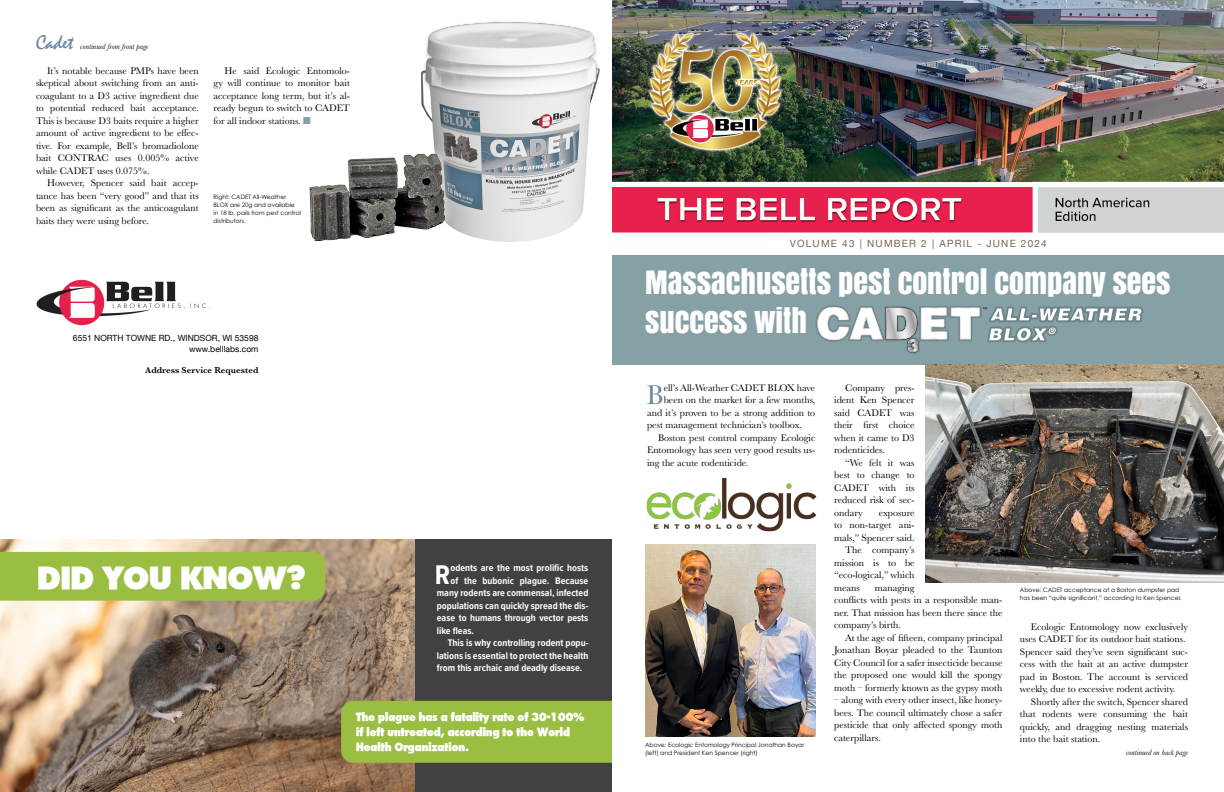
<style>
.page{position:relative;width:1224px;height:792px;background:#fff}
.page>*{position:absolute;margin:0;border:0;box-sizing:border-box;transform-origin:0 0}
.t1{font:800 32px "Intrepid";color:#fff}
.t2{font:30px/39px "Anton";color:#fff}
.t3{font:28px "Baskerville";color:#6a86a5}
.t4{font:700 28px "Proxima Nova Cond";color:#fff}
.t5{font:21px "Mistral";color:#6a86a5}
.t6{font:800 12px/15px "Intrepid";letter-spacing:.005em;color:#fff;scale:.9 1}
.t7{font:10px/12.5px "Baskerville";color:#000;text-align:justify}
.t8{font:700 10px "Proxima Nova Cond";color:#fff}
.t9{font:10px "Helvetica Neue";letter-spacing:.12em;color:#756653}
.t10{font:600 9px "Baskerville";color:#000}
.t11{font:8.5px/11px "Helvetica Neue";color:#000;text-align:right}
.t12{font:italic 8px "Baskerville";color:#000}
.t13{font:6px/8px "Century Gothic";color:#000}
.s1{color:#86a1a6}
</style>
<div class="page">
<div style="left:613px;top:255px;width:611px;height:109px;background:#86a1a6"></div>
<img style="left:613px;top:0;width:611px;height:233px">
<img style="left:36px;top:279px;width:175px;height:47px">
<img style="left:646px;top:477px;width:170px;height:55px">
<svg style="left:815px;top:305px;width:328px;height:49px"></svg>
<img style="left:645px;top:545px;width:170px;height:192px">
<img style="left:925px;top:365px;width:299px;height:217px">
<img style="left:421px;top:22px;width:179px;height:220px">
<svg style="left:421px;top:143px;width:34px;height:99px"></svg>
<img style="left:309px;top:146px;width:139px;height:96px">
<div style="left:0;top:539px;width:612px;height:253px;background:#414042"></div>
<img style="left:0;top:539px;width:415px;height:253px">
<div style="left:0;top:552px;width:325px;height:49px;background:#9abe42"></div>
<div style="left:341px;top:701px;width:283px;height:62px;background:#9abe42;border-radius:12px"></div>
<div style="left:612px;top:683px;width:23px;height:109px;background:#fff"></div>
<h3 class="t5" style="left:36px;top:31px;width:39px">Cadet</h3>
<p class="t7" style="left:36px;top:64px;width:164px;text-indent:11px">It’s notable because PMPs have been skeptical about switching from an anti&shy;coagulant to a D3 active ingredient due to potential reduced bait acceptance.<br>This is because D3 baits require a higher amount of active ingredient to be effec&shy;tive. For example, Bell’s bromadiolone bait CONTRAC uses 0.005% active while CADET uses 0.075%.</p>
<p class="t7" style="left:36px;top:177px;width:164px;text-indent:11px">However, Spencer said bait accep&shy;tance has been “very good” and that its been as significant as the anticoagulant baits they were using before.</p>
<p class="t12" style="left:80px;top:41px;width:70px">continued from front page</p>
<p class="t7" style="left:214px;top:64px;width:138px;text-indent:11px">He said Ecologic Entomolo&shy;gy will continue to monitor bait acceptance long term, but it’s al&shy;ready begun to switch to CADET for all indoor stations. <span class="s1">■</span></p>
<p class="t13" style="left:214px;top:193px;width:89px">Right: CADET All-Weather<br>BLOX are 20g and available in 18 lb. pails from pest control distributors.</p>
<p class="t11" style="left:73px;top:333px;width:187px">6551 NORTH TOWNE RD., WINDSOR, WI 53598 www.belllabs.com</p>
<p class="t10" style="left:145px;top:364px;width:115px">Address Service Requested</p>
<h1 class="t1" style="left:38px;top:559px;width:269px">DID YOU KNOW?</h1>
<p class="t8" style="left:450px;top:561px;width:139px">odents are the most prolific hosts</p>
<p class="t8" style="left:450px;top:573px;width:139px">of the bubonic plague. Because</p>
<p class="t8" style="left:437px;top:586px;width:153px">many rodents are commensal, infected</p>
<p class="t8" style="left:437px;top:598px;width:153px">populations can quickly spread the dis-</p>
<p class="t8" style="left:437px;top:611px;width:153px">ease to humans through vector pests</p>
<p class="t8" style="left:437px;top:623px;width:39px">like fleas.</p>
<p class="t8" style="left:448px;top:636px;width:142px">This is why controlling rodent popu-</p>
<p class="t8" style="left:437px;top:648px;width:153px">lations is essential to protect the health</p>
<p class="t8" style="left:437px;top:661px;width:147px">from this archaic and deadly disease.</p>
<h3 class="t4" style="left:435px;top:554px;width:17px">R</h3>
<p class="t6" style="left:356px;top:709px;width:255px">The plague has a fatality rate of 30-100% if left untreated, according to the World<br>Health Organization.</p>
<p class="t9" style="left:790px;top:236px;width:259px">VOLUME 43 | NUMBER 2 | APRIL - JUNE 2024</p>
<h2 class="t2" style="left:645px;top:261px;width:527px">MASSACHUSETTS PEST CONTROL COMPANY SEES<br>SUCCESS WITH</h2>
<p class="t7" style="left:664px;top:382px;width:153px">ell’s All-Weather CADET BLOX have</p>
<p class="t7" style="left:664px;top:394px;width:153px">been on the market for a few months,</p>
<p class="t7" style="left:647px;top:407px;width:170px">and it’s proven to be a strong addition to</p>
<p class="t7" style="left:647px;top:419px;width:156px">pest management technician’s toolbox.</p>
<p class="t7" style="left:658px;top:432px;width:159px">Boston pest control company Ecologic</p>
<p class="t7" style="left:647px;top:444px;width:170px">Entomology has seen very good results us-</p>
<p class="t7" style="left:647px;top:457px;width:103px">ing the acute rodenticide.</p>
<h3 class="t3" style="left:647px;top:377px;width:19px">B</h3>
<p class="t13" style="left:645px;top:741px;width:160px">Above: Ecologic Entomology Principal Jonathan Boyar (left) and President Ken Spencer (right)</p>
<p class="t7" style="left:834px;top:382px;width:82px;text-indent:11px">Company pres&shy;ident Ken Spencer said CADET was their first choice when it came to D3 rodenticides.</p>
<p class="t7" style="left:834px;top:457px;width:82px;text-indent:11px">“We felt it was best to change to CADET with its reduced risk of sec&shy;ondary</p>
<p class="t7" style="left:879px;top:507px;width:37px">exposure</p>
<p class="t7" style="left:834px;top:519px;width:82px">to non-target ani-</p>
<p class="t7" style="left:834px;top:532px;width:82px">mals,” Spencer said.</p>
<p class="t7" style="left:845px;top:544px;width:71px">The company’s</p>
<p class="t7" style="left:834px;top:557px;width:82px">mission is to be</p>
<p class="t7" style="left:834px;top:569px;width:82px">“eco-logical,” which</p>
<p class="t7" style="left:834px;top:582px;width:27px">means</p>
<p class="t7" style="left:834px;top:582px;width:170px;text-align:left;text-indent:41px">managing<br>conflicts with pests in a responsible man&shy;ner. That mission has been there since the company’s birth.</p>
<p class="t7" style="left:834px;top:632px;width:170px;text-indent:11px">At the age of fifteen, company principal Jonathan Boyar pleaded to the Taunton City Council for a safer insecticide because the proposed one would kill the spongy moth – formerly known as the gypsy moth</p>
<p class="t7" style="left:834px;top:694px;width:170px">– along with every other insect, like honey&shy;bees. The council ultimately chose a safer pesticide that only affected spongy moth caterpillars.</p>
<p class="t13" style="left:1020px;top:586px;width:163px">Above: CADET acceptance at a Boston dumpster pad has been “quite significant,” according to Ken Spencer.</p>
<p class="t7" style="left:1020px;top:621px;width:170px;text-align:left;text-indent:11px">Ecologic Entomology now exclusively uses CADET for its outdoor bait stations.<br>Spencer said they’ve seen significant suc&shy;cess with the bait at an active dumpster pad in Boston. The account is serviced weekly, due to excessive rodent activity.</p>
<p class="t7" style="left:1020px;top:696px;width:170px;text-indent:11px">Shortly after the switch, Spencer shared that rodents were consuming the bait quickly, and dragging nesting materials into the bait station.</p>
<p class="t12" style="left:1126px;top:747px;width:63px">continued on back page</p>
</div>
